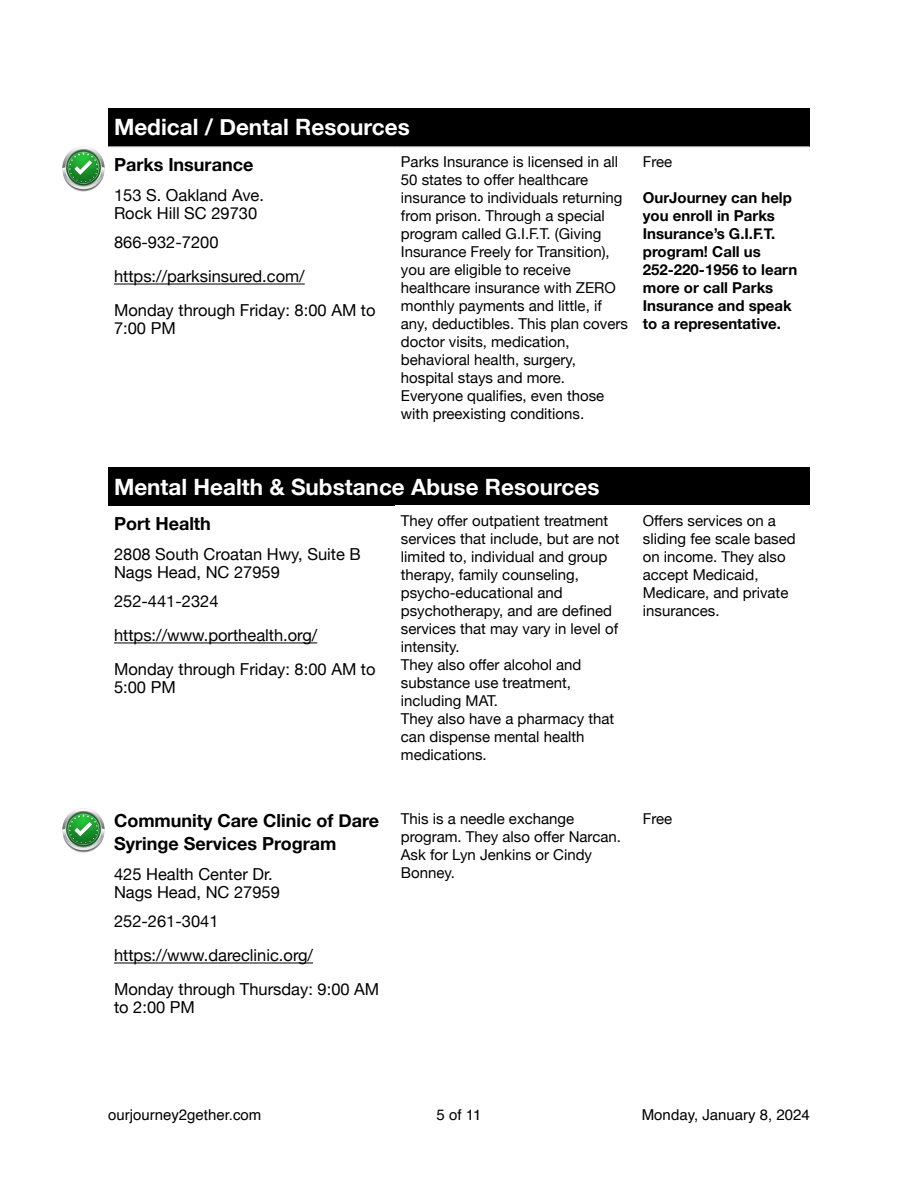
<style>
.page{position:relative;width:918px;height:1188px;background:#fff}
.page>*{position:absolute;margin:0;border:0;box-sizing:border-box;transform-origin:0 0}
.t1{font:700 22.5px "Helvetica Neue";color:#fff}
.t2{font:700 18px/22.5px "Helvetica Neue";color:#000}
.t3{font:16.5px/34px "Helvetica Neue";color:#000}
.t4{font:15px/18px "Helvetica Neue";color:#000}
.t5{font:700 15px/18px "Helvetica Neue";color:#000}
.t6{font:15px "Helvetica";color:#000}
</style>
<div class="page">
<hr style="left:114px;top:284px;width:191px;height:1px;background:#000">
<div style="left:395px;top:108px;width:414px;height:39px;background:#000"></div>
<hr style="left:395px;top:146px;width:414px;height:1px;background:#a6a6a6">
<div style="left:108px;top:108px;width:287px;height:39px;background:#000"></div>
<hr style="left:108px;top:146px;width:287px;height:1px;background:#a6a6a6">
<div style="left:108px;top:467px;width:701px;height:39px;background:#000"></div>
<hr style="left:114px;top:643px;width:203px;height:1px;background:#000">
<hr style="left:114px;top:963px;width:199px;height:1px;background:#000">
<img style="left:63px;top:808px;width:42px;height:45px">
<img style="left:63px;top:147px;width:42px;height:44px">
<h1 class="t1" style="left:114px;top:114px;width:297px">Medical / Dental Resources</h1>
<p class="t2" style="left:114px;top:153px;width:141px">Parks Insurance</p>
<p class="t4" style="left:401px;top:152px;width:228px">Parks Insurance is licensed in all<br>50 states to offer healthcare insurance to individuals returning from prison. Through a special program called G.I.F.T. (Giving<br>Insurance Freely for Transition), you are eligible to receive healthcare insurance with ZERO monthly payments and little, if any, deductibles. This plan covers doctor visits, medication, behavioral health, surgery, hospital stays and more.<br>Everyone qualifies, even those with preexisting conditions.</p>
<p class="t4" style="left:643px;top:152px;width:31px">Free</p>
<p class="t3" style="left:114px;top:186px;width:152px;line-height:18px">153 S. Oakland Ave.<br>Rock Hill SC 29730</p>
<p class="t3" style="left:114px;top:225px;width:263px">866-932-7200 https://parksinsured.com/<br>Monday through Friday: 8:00 AM to</p>
<p class="t3" style="left:114px;top:311px;width:63px">7:00 PM</p>
<p class="t5" style="left:643px;top:188px;width:156px">OurJourney can help you enroll in Parks<br>Insurance’s G.I.F.T. program! Call us<br>252-220-1956 to learn more or call Parks<br>Insurance and speak to a representative.</p>
<h1 class="t1" style="left:114px;top:473px;width:487px">Mental Health &amp; Substance Abuse Resources</h1>
<p class="t2" style="left:114px;top:512px;width:99px">Port Health</p>
<p class="t4" style="left:401px;top:511px;width:220px">They offer outpatient treatment services that include, but are not limited to, individual and group therapy, family counseling, psycho-educational and psychotherapy, and are defi ned services that may vary in level of intensity.<br>They also offer alcohol and substance use treatment, including MAT.<br>They also have a pharmacy that can dispense mental health medications.</p>
<p class="t4" style="left:643px;top:511px;width:154px">Offers services on a sliding fee scale based on income. They also accept Medicaid,<br>Medicare, and private insurances.</p>
<p class="t3" style="left:114px;top:545px;width:248px;line-height:18px">2808 South Croatan Hwy, Suite B<br>Nags Head, NC 27959</p>
<p class="t3" style="left:114px;top:584px;width:263px">252-441-2324 https://www.porthealth.org/<br>Monday through Friday: 8:00 AM to</p>
<p class="t3" style="left:114px;top:670px;width:63px">5:00 PM</p>
<p class="t2" style="left:114px;top:809px;width:267px">Community Care Clinic of Dare<br>Syringe Services Program</p>
<p class="t4" style="left:401px;top:809px;width:222px">This is a needle exchange program. They also offer Narcan.<br>Ask for Lyn Jenkins or Cindy<br>Bonney.</p>
<p class="t4" style="left:643px;top:809px;width:31px">Free</p>
<p class="t3" style="left:114px;top:865px;width:167px;line-height:18px">425 Health Center Dr.<br>Nags Head, NC 27959</p>
<p class="t3" style="left:114px;top:904px;width:267px">252-261-3041 https://www.dareclinic.org/<br>Monday through Thursday: 9:00 AM</p>
<p class="t3" style="left:114px;top:990px;width:83px">to 2:00 PM</p>
<p class="t6" style="left:108px;top:1108px;width:155px">ourjourney2gether.com</p>
<p class="t6" style="left:437px;top:1108px;width:46px">5 of 11</p>
<p class="t6" style="left:642px;top:1108px;width:170px">Monday, January 8, 2024</p>
</div>
